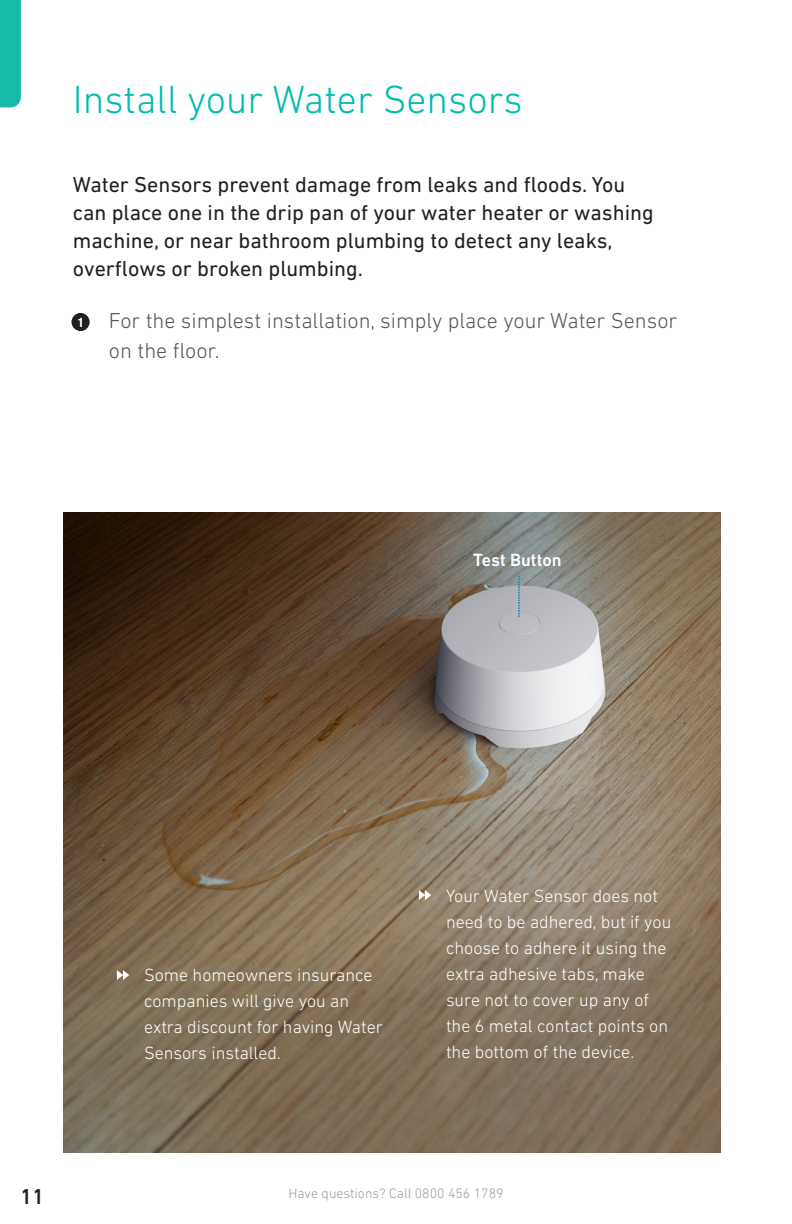
<style>
.page{position:relative;width:792px;height:1224px;background:#fff}
.page>*{position:absolute;margin:0;border:0;box-sizing:border-box;transform-origin:0 0}
.t1{font:300 40px "DIN Next LT Pro";color:#00bdad}
.Body{font:22px/28px "DIN Next LT Pro";color:#231f20}
.Steps__bullets{font:300 22px/30px "DIN Next LT Pro";color:#51555d}
.t2{font:500 22px "DIN Next LT Pro";color:#231f20}
.Body-2{font:300 18px/26px "DIN Next LT Pro";color:#fff}
.bullet_style{font:500 18px "DIN Next LT Pro";color:#fff}
.t3{font:300 14px "DIN Next LT Pro";color:#9b9ba0}
.t4{font:700 condensed 13.2px "Helvetica Neue";color:#fff}
</style>
<div class="page">
<img style="left:63px;top:512px;width:657px;height:641px">
<div style="left:72px;top:313px;width:18px;height:18px;background:#231f20;border-radius:50%"></div>
<svg style="left:117px;top:970px;width:12px;height:10px"></svg>
<svg style="left:419px;top:890px;width:12px;height:10px"></svg>
<svg style="left:518px;top:577px;width:2px;height:40px"></svg>
<div style="left:0;top:0;width:21px;height:107px;background:#17baa9"></div>
<p class="t1" style="left:73px;top:76px;width:451px">Install your Water Sensors</p>
<p class="Body" style="left:73px;top:170px;width:582px">Water Sensors prevent damage from leaks and floods. You can place one in the drip pan of your water heater or washing machine, or near bathroom plumbing to detect any leaks, overflows or broken plumbing.</p>
<p class="t4" style="left:78px;top:311px;width:8px">1</p>
<p class="Steps__bullets" style="left:109px;top:306px;width:570px">For the simplest installation, simply place your Water Sensor on the floor.</p>
<p class="bullet_style" style="left:473px;top:549px;width:90px">Test Button</p>
<p class="Body-2" style="left:144px;top:962px;width:240px">Some homeowners insurance companies will give you an extra discount for having Water<br>Sensors installed.</p>
<p class="Body-2" style="left:446px;top:883px;width:227px">Your Water Sensor does not need to be adhered, but if you choose to adhere it using the extra adhesive tabs, make sure not to cover up any of the 6 metal contact points on the bottom of the device.</p>
<p class="t2" style="left:20px;top:1184px;width:26px">11</p>
<p class="t3" style="left:288px;top:1185px;width:217px">Have questions? Call 0800 456 1789</p>
</div>
